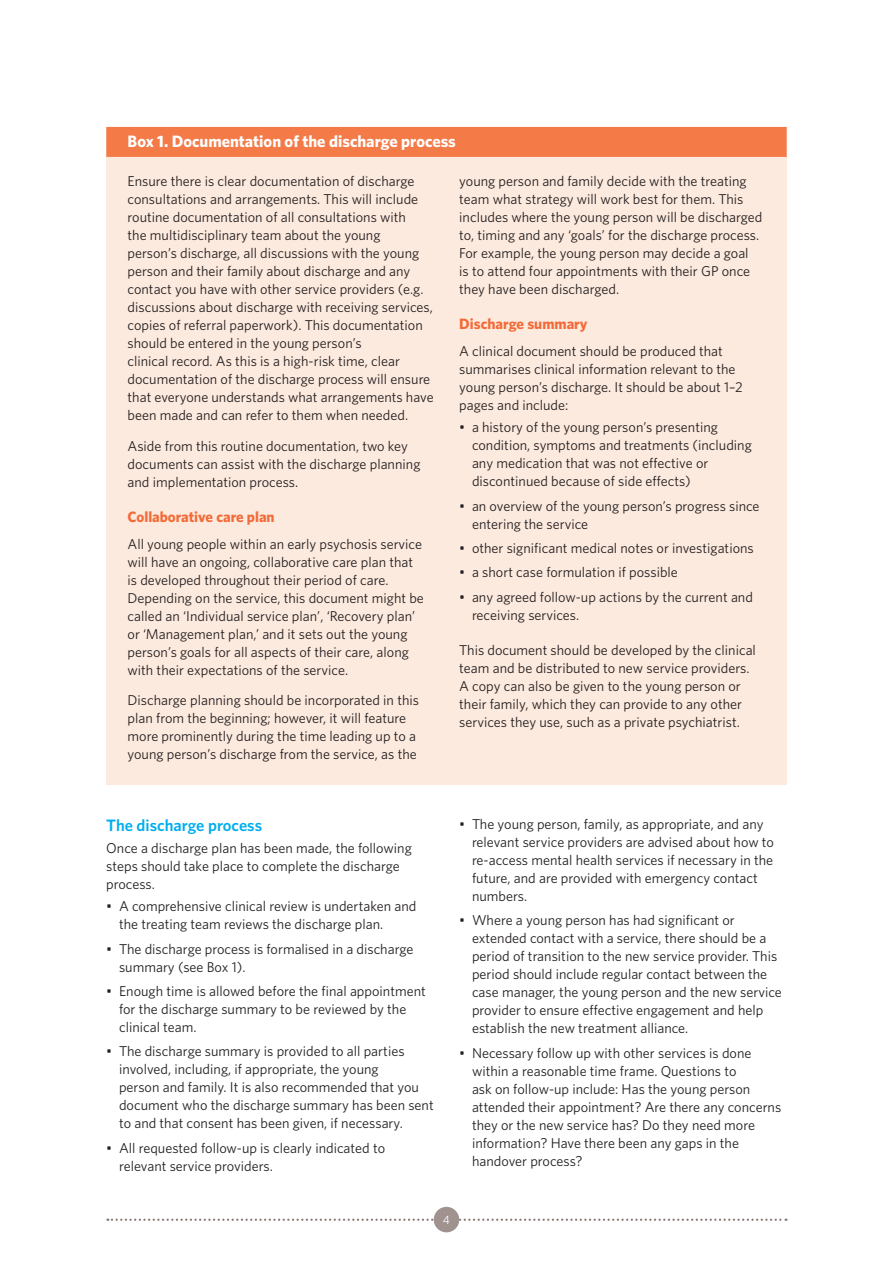
<style>
.page{position:relative;width:893px;height:1263px;background:#fff}
.page>*{position:absolute;margin:0;border:0;box-sizing:border-box;transform-origin:0 0}
.Box_title_span_colum{font:700 16.5px "Whitney";color:#fff}
.t1{font:600 16.5px "Whitney";color:#00aeef}
.Box_H1{font:700 15px "Whitney";color:#f26a37}
.body_text{font:14.25px/18px "Whitney";color:#231f20}
.body_text_bullet_lea{font:14.25px/18px "Whitney";color:#231f20}
.t2{font:12px "Whitney";color:#fff}
</style>
<div class="page">
<svg style="left:107px;top:1218px;width:679px;height:3px"></svg>
<div style="left:434px;top:1207px;width:25px;height:25px;background:#9f928f;border-radius:50%"></div>
<div style="left:106px;top:128px;width:681px;height:657px;background:#fdeade"></div>
<div style="left:106px;top:127px;width:681px;height:30px;background:#f47a48"></div>
<p class="Box_title_span_colum" style="left:128px;top:130px;width:330px">Box 1. Documentation of the discharge process</p>
<p class="body_text" style="left:128px;top:172px;width:308px">Ensure there is clear documentation of discharge consultations and arrangements. This will include routine documentation of all consultations with<br>the multidisciplinary team about the young<br>person’s discharge, all discussions with the young person and their family about discharge and any contact you have with other service providers (e.g. discussions about discharge with receiving services, copies of referral paperwork). This documentation should be entered in the young person’s<br>clinical record. As this is a high-risk time, clear documentation of the discharge process will ensure that everyone understands what arrangements have been made and can refer to them when needed.</p>
<p class="body_text" style="left:128px;top:437px;width:294px">Aside from this routine documentation, two key documents can assist with the discharge planning and implementation process.</p>
<p class="Box_H1" style="left:128px;top:507px;width:149px">Collaborative care plan</p>
<p class="body_text" style="left:128px;top:534px;width:298px">All young people within an early psychosis service will have an ongoing, collaborative care plan that is developed throughout their period of care.<br>Depending on the service, this document might be called an ‘Individual service plan’, ‘Recovery plan’ or ‘Management plan,’ and it sets out the young person’s goals for all aspects of their care, along with their expectations of the service.</p>
<p class="body_text" style="left:128px;top:691px;width:293px">Discharge planning should be incorporated in this plan from the beginning; however, it will feature more prominently during the time leading up to a young person’s discharge from the service, as the</p>
<p class="body_text" style="left:459px;top:172px;width:305px">young person and family decide with the treating team what strategy will work best for them. This includes where the young person will be discharged to, timing and any ‘goals’ for the discharge process.<br>For example, the young person may decide a goal<br>is to attend four appointments with their GP once they have been discharged.</p>
<p class="Box_H1" style="left:459px;top:314px;width:130px">Discharge summary</p>
<p class="body_text_bullet_lea" style="left:459px;top:342px;width:285px">A clinical document should be produced that summarises clinical information relevant to the young person’s discharge. It should be about 1–2 pages and include:</p>
<p class="body_text" style="left:472px;top:418px;width:281px;text-indent:-13px">• a history of the young person’s presenting condition, symptoms and treatments (including any medication that was not effective or discontinued because of side effects)</p>
<p class="body_text" style="left:472px;top:496px;width:289px;text-indent:-13px">• an overview of the young person’s progress since entering the service</p>
<p class="body_text" style="left:459px;top:539px;width:296px">• other significant medical notes or investigations</p>
<p class="body_text" style="left:459px;top:563px;width:220px">• a short case formulation if possible</p>
<p class="body_text" style="left:472px;top:587px;width:282px;text-indent:-13px">• any agreed follow-up actions by the current and receiving services.</p>
<p class="body_text" style="left:459px;top:640px;width:298px">This document should be developed by the clinical team and be distributed to new service providers.<br>A copy can also be given to the young person or their family, which they can provide to any other services they use, such as a private psychiatrist.</p>
<h2 class="t1" style="left:106px;top:814px;width:157px">The discharge process</h2>
<p class="body_text_bullet_lea" style="left:106px;top:839px;width:307px">Once a discharge plan has been made, the following steps should take place to complete the discharge process.</p>
<p class="body_text" style="left:119px;top:897px;width:299px;text-indent:-13px">• A comprehensive clinical review is undertaken and the treating team reviews the discharge plan.</p>
<p class="body_text" style="left:119px;top:939px;width:296px;text-indent:-13px">• The discharge process is formalised in a discharge summary (see Box 1).</p>
<p class="body_text" style="left:119px;top:982px;width:308px;text-indent:-13px">• Enough time is allowed before the final appointment for the discharge summary to be reviewed by the clinical team.</p>
<p class="body_text" style="left:119px;top:1042px;width:316px;text-indent:-13px">• The discharge summary is provided to all parties involved, including, if appropriate, the young<br>person and family. It is also recommended that you document who the discharge summary has been sent to and that consent has been given, if necessary.</p>
<p class="body_text" style="left:119px;top:1138px;width:268px;text-indent:-13px">• All requested follow-up is clearly indicated to relevant service providers.</p>
<p class="body_text" style="left:472px;top:815px;width:304px;text-indent:-13px">• The young person, family, as appropriate, and any relevant service providers are advised about how to re-access mental health services if necessary in the future, and are provided with emergency contact numbers.</p>
<p class="body_text" style="left:472px;top:911px;width:311px;text-indent:-13px">• Where a young person has had significant or extended contact with a service, there should be a period of transition to the new service provider. This period should include regular contact between the case manager, the young person and the new service provider to ensure effective engagement and help establish the new treatment alliance.</p>
<p class="body_text" style="left:472px;top:1043px;width:311px;text-indent:-13px">• Necessary follow up with other services is done within a reasonable time frame. Questions to<br>ask on follow-up include: Has the young person attended their appointment? Are there any concerns they or the new service has? Do they need more information? Have there been any gaps in the handover process?</p>
<p class="t2" style="left:443px;top:1211px;width:9px">4</p>
</div>
